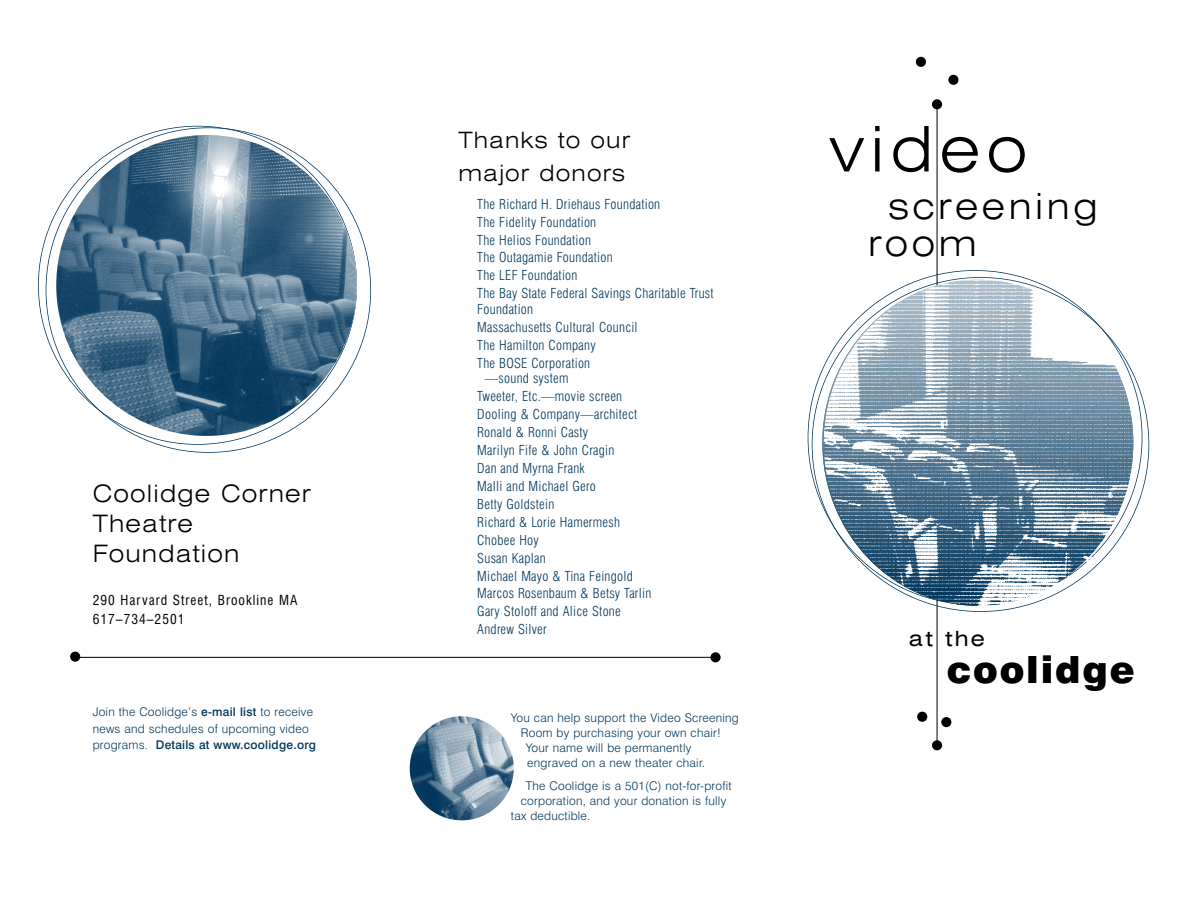
<style>
.page{position:relative;width:1188px;height:918px;background:#fff}
.page>*{position:absolute;margin:0;border:0;box-sizing:border-box;transform-origin:0 0}
.t1{font:300 expanded 63px "Swiss 721 BT";letter-spacing:.1em;color:#000}
.t2{font:900 37.5px "Swiss 721 BT";letter-spacing:.05em;color:#000}
.t3{font:300 expanded 36px "Swiss 721 BT";letter-spacing:.1em;color:#000}
.t4{font:300 expanded 24px/30px "Swiss 721 BT";letter-spacing:.05em;color:#000}
.t5{font:300 expanded 22.5px/33px "Swiss 721 BT";letter-spacing:.05em;color:#000}
.t6{font:expanded 21px "Swiss 721 BT";color:#000}
.t7{font:300 condensed 13.5px/17.9px "Swiss 721 BT";letter-spacing:.02em;color:#00355b}
.t8{font:condensed 13.5px/19.5px "Swiss 721 BT";letter-spacing:.075em;color:#000}
.t9{font:300 12px/16.5px "Swiss 721 BT";letter-spacing:.02em;color:#00355b}
.s1{font-weight:500}
</style>
<div class="page">
<hr style="left:937px;top:104px;width:1px;height:643px;background:#000">
<hr style="left:822px;top:280px;width:311px;height:3px;background:#b1c2cd">
<svg style="left:822px;top:281px;width:311px;height:2px"></svg>
<svg style="left:908px;top:283px;width:134px;height:1px"></svg>
<svg style="left:904px;top:284px;width:142px;height:2px"></svg>
<svg style="left:900px;top:286px;width:150px;height:2px"></svg>
<svg style="left:896px;top:288px;width:158px;height:2px"></svg>
<svg style="left:892px;top:290px;width:166px;height:2px"></svg>
<svg style="left:890px;top:292px;width:170px;height:1px"></svg>
<svg style="left:887px;top:293px;width:176px;height:2px"></svg>
<svg style="left:884px;top:295px;width:182px;height:2px"></svg>
<svg style="left:881px;top:297px;width:188px;height:2px"></svg>
<svg style="left:878px;top:299px;width:194px;height:2px"></svg>
<svg style="left:875px;top:301px;width:200px;height:2px"></svg>
<svg style="left:874px;top:303px;width:202px;height:1px"></svg>
<svg style="left:871px;top:304px;width:208px;height:2px"></svg>
<svg style="left:869px;top:306px;width:212px;height:2px"></svg>
<svg style="left:866px;top:308px;width:218px;height:2px"></svg>
<svg style="left:864px;top:310px;width:222px;height:2px"></svg>
<svg style="left:862px;top:312px;width:226px;height:2px"></svg>
<svg style="left:859px;top:315px;width:232px;height:2px"></svg>
<svg style="left:857px;top:317px;width:236px;height:2px"></svg>
<svg style="left:855px;top:319px;width:240px;height:2px"></svg>
<svg style="left:853px;top:321px;width:244px;height:2px"></svg>
<svg style="left:851px;top:323px;width:248px;height:2px"></svg>
<svg style="left:848px;top:326px;width:254px;height:2px"></svg>
<svg style="left:847px;top:328px;width:257px;height:2px"></svg>
<svg style="left:845px;top:330px;width:261px;height:2px"></svg>
<svg style="left:843px;top:332px;width:264px;height:2px"></svg>
<svg style="left:842px;top:334px;width:267px;height:2px"></svg>
<svg style="left:840px;top:337px;width:272px;height:2px"></svg>
<svg style="left:838px;top:339px;width:275px;height:2px"></svg>
<svg style="left:837px;top:341px;width:278px;height:2px"></svg>
<svg style="left:835px;top:343px;width:281px;height:2px"></svg>
<svg style="left:833px;top:346px;width:286px;height:2px"></svg>
<svg style="left:832px;top:348px;width:288px;height:2px"></svg>
<svg style="left:831px;top:350px;width:290px;height:2px"></svg>
<svg style="left:830px;top:352px;width:293px;height:2px"></svg>
<svg style="left:829px;top:354px;width:295px;height:2px"></svg>
<svg style="left:827px;top:357px;width:299px;height:2px"></svg>
<svg style="left:826px;top:359px;width:301px;height:2px"></svg>
<svg style="left:825px;top:361px;width:303px;height:2px"></svg>
<svg style="left:824px;top:363px;width:305px;height:2px"></svg>
<svg style="left:823px;top:365px;width:307px;height:2px"></svg>
<svg style="left:822px;top:368px;width:310px;height:2px"></svg>
<svg style="left:822px;top:370px;width:311px;height:2px"></svg>
<svg style="left:827px;top:372px;width:306px;height:2px"></svg>
<svg style="left:826px;top:374px;width:307px;height:2px"></svg>
<svg style="left:824px;top:379px;width:309px;height:2px"></svg>
<div style="left:822px;top:432px;width:311px;height:5px;background:#5e7f97"></div>
<div style="left:822px;top:434px;width:311px;height:5px;background:#64849b"></div>
<hr style="left:822px;top:442px;width:311px;height:4px;background:#63839a">
<div style="left:822px;top:443px;width:311px;height:5px;background:#587a93"></div>
<svg style="left:822px;top:504px;width:307px;height:2px"></svg>
<svg style="left:822px;top:507px;width:306px;height:2px"></svg>
<svg style="left:823px;top:509px;width:304px;height:2px"></svg>
<svg style="left:824px;top:511px;width:302px;height:2px"></svg>
<svg style="left:825px;top:513px;width:308px;height:2px"></svg>
<svg style="left:827px;top:516px;width:306px;height:2px"></svg>
<svg style="left:828px;top:518px;width:304px;height:2px"></svg>
<svg style="left:829px;top:520px;width:302px;height:2px"></svg>
<svg style="left:830px;top:522px;width:300px;height:2px"></svg>
<svg style="left:831px;top:524px;width:298px;height:2px"></svg>
<svg style="left:833px;top:527px;width:295px;height:2px"></svg>
<svg style="left:835px;top:529px;width:291px;height:2px"></svg>
<svg style="left:836px;top:531px;width:289px;height:2px"></svg>
<svg style="left:837px;top:533px;width:287px;height:2px"></svg>
<svg style="left:838px;top:535px;width:285px;height:2px"></svg>
<svg style="left:840px;top:538px;width:281px;height:2px"></svg>
<svg style="left:842px;top:540px;width:277px;height:2px"></svg>
<svg style="left:843px;top:542px;width:275px;height:2px"></svg>
<svg style="left:845px;top:544px;width:271px;height:2px"></svg>
<svg style="left:846px;top:546px;width:269px;height:2px"></svg>
<svg style="left:848px;top:549px;width:265px;height:2px"></svg>
<svg style="left:850px;top:551px;width:261px;height:2px"></svg>
<svg style="left:852px;top:553px;width:257px;height:2px"></svg>
<svg style="left:854px;top:555px;width:253px;height:2px"></svg>
<svg style="left:855px;top:557px;width:251px;height:2px"></svg>
<svg style="left:858px;top:560px;width:245px;height:2px"></svg>
<svg style="left:860px;top:562px;width:241px;height:2px"></svg>
<svg style="left:862px;top:564px;width:237px;height:2px"></svg>
<svg style="left:864px;top:566px;width:233px;height:2px"></svg>
<svg style="left:868px;top:569px;width:225px;height:2px"></svg>
<svg style="left:870px;top:571px;width:221px;height:2px"></svg>
<svg style="left:872px;top:573px;width:217px;height:2px"></svg>
<svg style="left:875px;top:575px;width:211px;height:2px"></svg>
<svg style="left:877px;top:577px;width:207px;height:2px"></svg>
<svg style="left:880px;top:579px;width:201px;height:1px"></svg>
<svg style="left:881px;top:580px;width:199px;height:2px"></svg>
<svg style="left:884px;top:582px;width:193px;height:2px"></svg>
<svg style="left:887px;top:584px;width:187px;height:2px"></svg>
<svg style="left:890px;top:586px;width:181px;height:2px"></svg>
<svg style="left:894px;top:588px;width:173px;height:2px"></svg>
<svg style="left:897px;top:590px;width:167px;height:1px"></svg>
<svg style="left:899px;top:591px;width:163px;height:2px"></svg>
<hr style="left:822px;top:601px;width:311px;height:4px;background:#fff">
<hr style="left:822px;top:604px;width:311px;height:2px;background:#00355b">
<hr style="left:73px;top:657px;width:646px;height:1px;background:#000">
<img style="left:56px;top:135px;width:301px;height:301px;border-radius:50%">
<img style="left:824px;top:279px;width:313px;height:328px;border-radius:50%">
<img style="left:410px;top:716px;width:104px;height:104px;border-radius:50%">
<div style="left:70px;top:652px;width:10px;height:10px;background:#000;border-radius:50%"></div>
<div style="left:710px;top:652px;width:11px;height:10px;background:#000;border-radius:50%"></div>
<div style="left:932px;top:740px;width:10px;height:10px;background:#000;border-radius:50%"></div>
<div style="left:932px;top:99px;width:10px;height:10px;background:#000;border-radius:50%"></div>
<div style="left:948px;top:75px;width:10px;height:10px;background:#000;border-radius:50%"></div>
<div style="left:916px;top:57px;width:10px;height:10px;background:#000;border-radius:50%"></div>
<div style="left:941px;top:717px;width:10px;height:10px;background:#000;border-radius:50%"></div>
<div style="left:917px;top:712px;width:10px;height:10px;background:#000;border-radius:50%"></div>
<h3 class="t4" style="left:93px;top:481px;width:220px">Coolidge Corner<br>Theatre<br>Foundation</h3>
<p class="t8" style="left:93px;top:591px;width:206px">290 Harvard Street, Brookline MA<br>617–734–2501</p>
<p class="t9" style="left:93px;top:705px;width:225px">Join the Coolidge’s <span class="s1">e-mail list</span> to receive news and schedules of upcoming video programs. <span class="s1">Details at www.coolidge.org</span></p>
<h3 class="t5" style="left:458px;top:126px;width:173px">Thanks to our major donors</h3>
<p class="t7" style="left:477px;top:196px;width:238px">The Richard H. Driehaus Foundation<br>The Fidelity Foundation<br>The Helios Foundation<br>The Outagamie Foundation<br>The LEF Foundation<br>The Bay State Federal Savings Charitable Trust</p>
<p class="t7" style="left:477px;top:301px;width:162px">Foundation<br>Massachusetts Cultural Council<br>The Hamilton Company<br>The BOSE Corporation</p>
<p class="t7" style="left:477px;top:371px;width:176px;text-indent:7px">—sound system<br>Tweeter, Etc.—movie screen<br>Dooling &amp; Company—architect<br>Ronald &amp; Ronni Casty<br>Marilyn Fife &amp; John Cragin<br>Dan and Myrna Frank<br>Malli and Michael Gero<br>Betty Goldstein<br>Richard &amp; Lorie Hamermesh<br>Chobee Hoy<br>Susan Kaplan<br>Michael Mayo &amp; Tina Feingold<br>Marcos Rosenbaum &amp; Betsy Tarlin<br>Gary Stoloff and Alice Stone<br>Andrew Silver</p>
<p class="t9" style="left:511px;top:711px;width:230px">You can help support the Video Screening</p>
<p class="t9" style="left:521px;top:726px;width:202px">Room by purchasing your own chair!</p>
<p class="t9" style="left:526px;top:741px;width:167px">Your name will be permanently</p>
<p class="t9" style="left:527px;top:756px;width:179px">engraved on a new theater chair.</p>
<p class="t9" style="left:526px;top:779px;width:207px">The Coolidge is a 501(C) not-for-profit</p>
<p class="t9" style="left:521px;top:794px;width:207px">corporation, and your donation is fully</p>
<p class="t9" style="left:511px;top:809px;width:81px">tax deductible.</p>
<h1 class="t1" style="left:830px;top:126px;width:199px">video</h1>
<h3 class="t3" style="left:889px;top:193px;width:211px">screening</h3>
<h3 class="t3" style="left:868px;top:230px;width:110px">room</h3>
<h3 class="t6" style="left:909px;top:631px;width:77px">at the</h3>
<h2 class="t2" style="left:947px;top:656px;width:189px">coolidge</h2>
</div>
